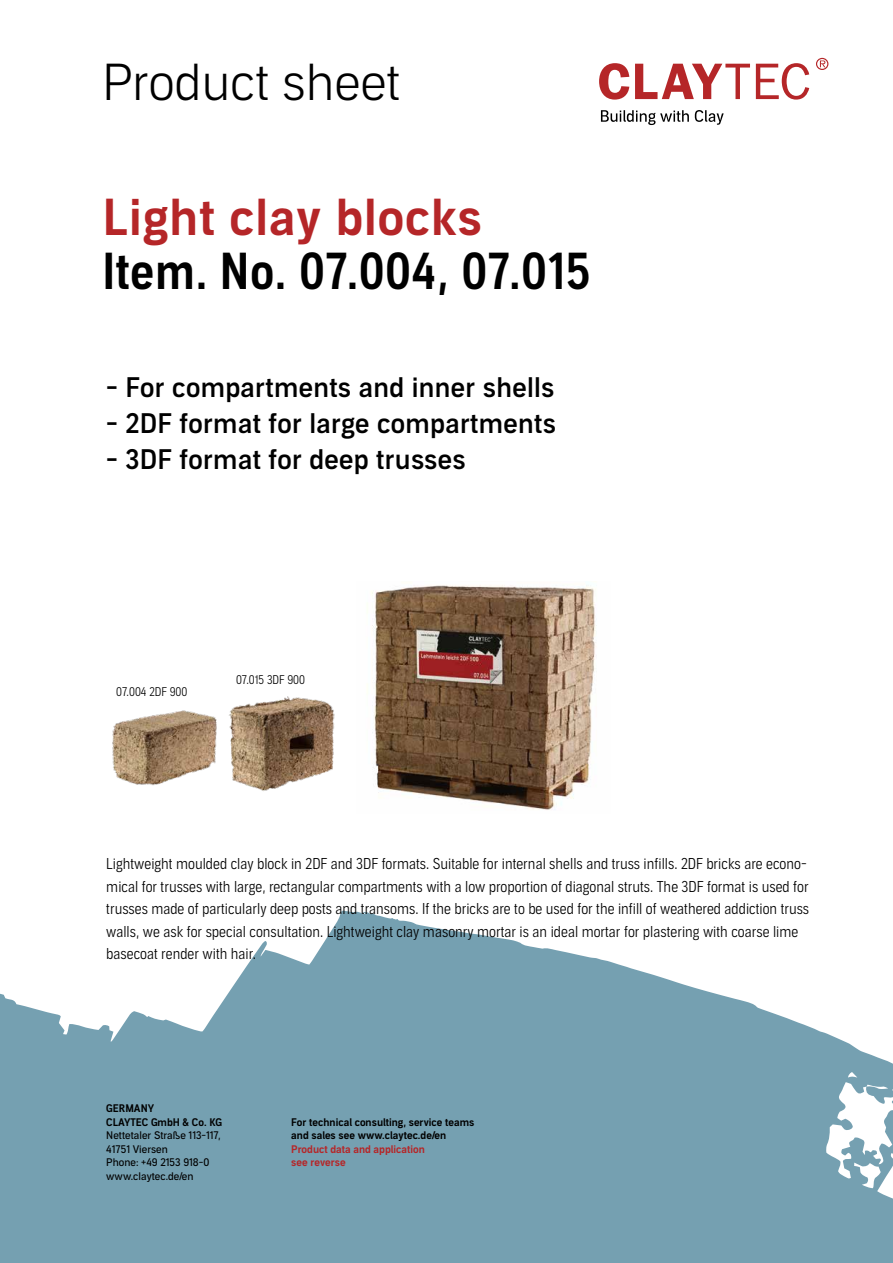
<style>
.page{position:relative;width:893px;height:1263px;background:#fff}
.page>*{position:absolute;margin:0;border:0;box-sizing:border-box;transform-origin:0 0}
.t1{font:49.5px "Aago Condensed Sm";letter-spacing:.01em;color:#000}
.t2{font:49.5px "Aago Sm";letter-spacing:.02em;color:#b52628}
.t3{font:300 49.5px "Aago";color:#000}
.t4{font:500 27px "Aago";letter-spacing:.01em;color:#000}
.t5{font:300 15px/22.5px "Aago Condensed";color:#000}
.t6{font:300 12px "Aago Condensed";color:#000}
.t7{font:10.5px/13.5px "Aago Sm";color:#000}
.t8{font:10.5px/13.5px "Aago";color:#000}
.t9{font:10.5px/13.5px "Aago Sm";color:#b52628}
</style>
<div class="page">
<svg style="left:0;top:910px;width:893px;height:353px;fill:#75a0b1"></svg>
<img style="left:229px;top:696px;width:106px;height:95px">
<img style="left:112px;top:710px;width:105px;height:76px">
<img style="left:371px;top:585px;width:226px;height:225px">
<svg style="left:599px;top:63px;width:30px;height:37px"></svg>
<svg style="left:635px;top:64px;width:115px;height:35px"></svg>
<svg style="left:756px;top:63px;width:53px;height:37px"></svg>
<svg style="left:816px;top:58px;width:12px;height:12px"></svg>
<svg style="left:601px;top:110px;width:88px;height:15px"></svg>
<svg style="left:695px;top:110px;width:29px;height:15px"></svg>
<h1 class="t3" style="left:102px;top:54px;width:300px">Product sheet</h1>
<h1 class="t2" style="left:102px;top:188px;width:381px">Light clay blocks</h1>
<h1 class="t1" style="left:102px;top:243px;width:490px">Item. No. 07.004, 07.015</h1>
<h2 class="t4" style="left:106px;top:372px;width:450px">- For compartments and inner shells</h2>
<h2 class="t4" style="left:106px;top:408px;width:451px">- 2DF format for large compartments</h2>
<h2 class="t4" style="left:106px;top:444px;width:361px">- 3DF format for deep trusses</h2>
<p class="t6" style="left:116px;top:685px;width:73px">07.004 2DF 900</p>
<p class="t6" style="left:236px;top:673px;width:70px">07.015 3DF 900</p>
<p class="t5" style="left:106px;top:853px;width:704px">Lightweight moulded clay block in 2DF and 3DF formats. Suitable for internal shells and truss infills. 2DF bricks are econo&shy;mical for trusses with large, rectangular compartments with a low proportion of diagonal struts. The 3DF format is used for trusses made of particularly deep posts and transoms. If the bricks are to be used for the infill of weathered addiction truss walls, we ask for special consultation. Lightweight clay masonry mortar is an ideal mortar for plastering with coarse lime basecoat render with hair.</p>
<p class="t7" style="left:106px;top:1102px;width:117px">GERMANY<br>CLAYTEC GmbH &amp; Co. KG</p>
<p class="t8" style="left:106px;top:1129px;width:116px">Nettetaler Straße 113-117,<br>41751 Viersen<br>Phone: +49 2153 918-0 www.claytec.de/en</p>
<p class="t7" style="left:291px;top:1116px;width:185px">For technical consulting, service teams and sales see www.claytec.de/en</p>
<p class="t9" style="left:291px;top:1143px;width:135px">Product data and application see reverse</p>
</div>
